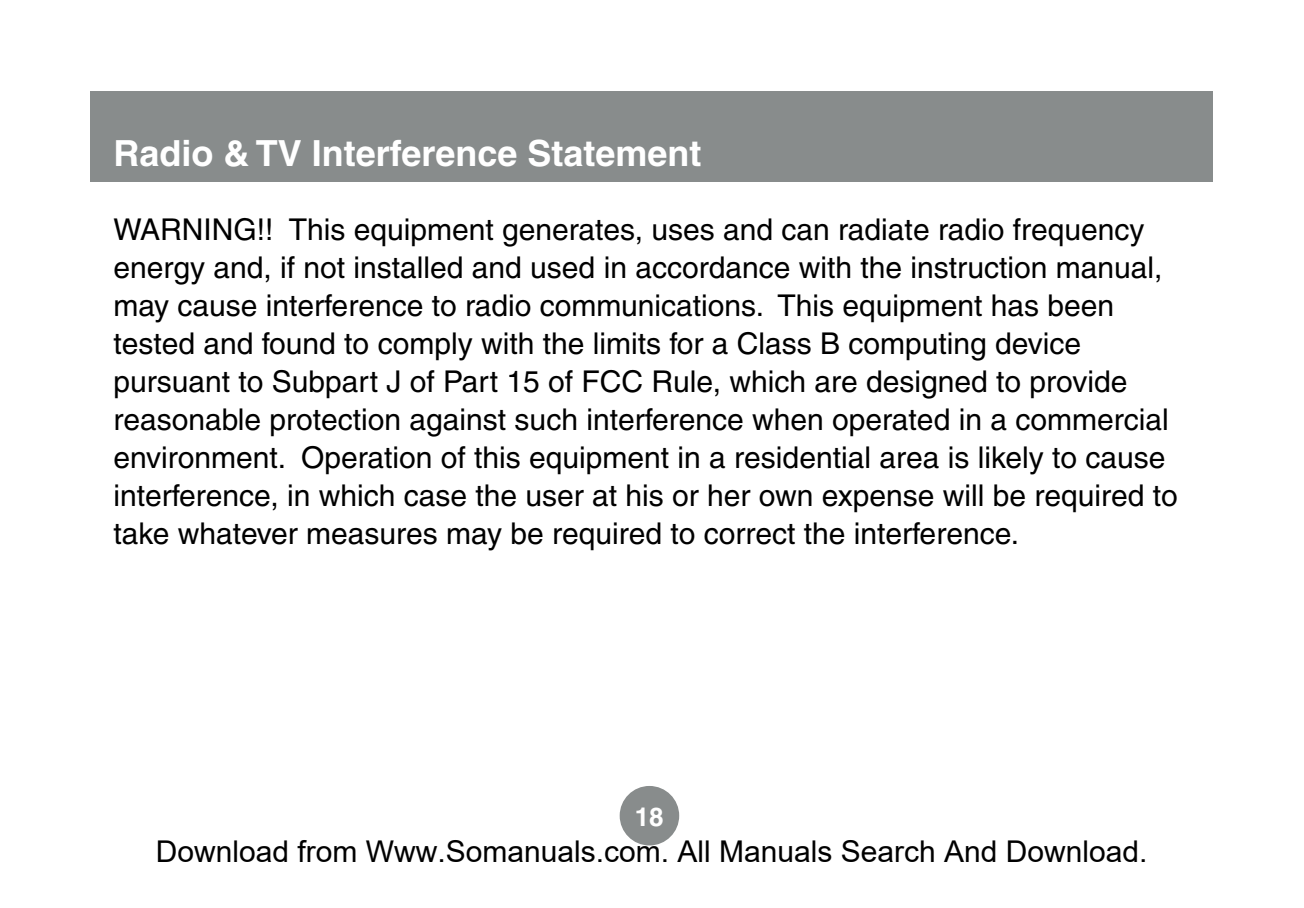
<style>
.page{position:relative;width:1304px;height:908px;background:#fff}
.page>*{position:absolute;margin:0;border:0;box-sizing:border-box;transform-origin:0 0}
.t1{font:700 36px "Helvetica";color:#fff}
.t2{font:30px/38px "Helvetica";color:#000}
.t3{font:30px "Arial";color:#000}
.t4{font:700 26px "Helvetica";color:#fff}
</style>
<div class="page">
<div style="left:91px;top:92px;width:1122px;height:90px;background:#888c8c"></div>
<div style="left:620px;top:786px;width:59px;height:59px;background:#888c8c;border-radius:50%"></div>
<p class="t1" style="left:113px;top:140px;width:590px">Radio &amp; TV Interference Statement</p>
<p class="t2" style="left:113px;top:213px;width:1066px">WARNING!! This equipment generates, uses and can radiate radio frequency energy and, if not installed and used in accordance with the instruction manual, may cause interference to radio communications. This equipment has been tested and found to comply with the limits for a Class B computing device pursuant to Subpart J of Part 15 of FCC Rule, which are designed to provide reasonable protection against such interference when operated in a commercial environment. Operation of this equipment in a residential area is likely to cause interference, in which case the user at his or her own expense will be required to take whatever measures may be required to correct the interference.</p>
<p class="t4" style="left:635px;top:807px;width:30px">18</p>
<p class="t3" style="left:156px;top:835px;width:993px">Download from Www.Somanuals.com. All Manuals Search And Download.</p>
</div>
